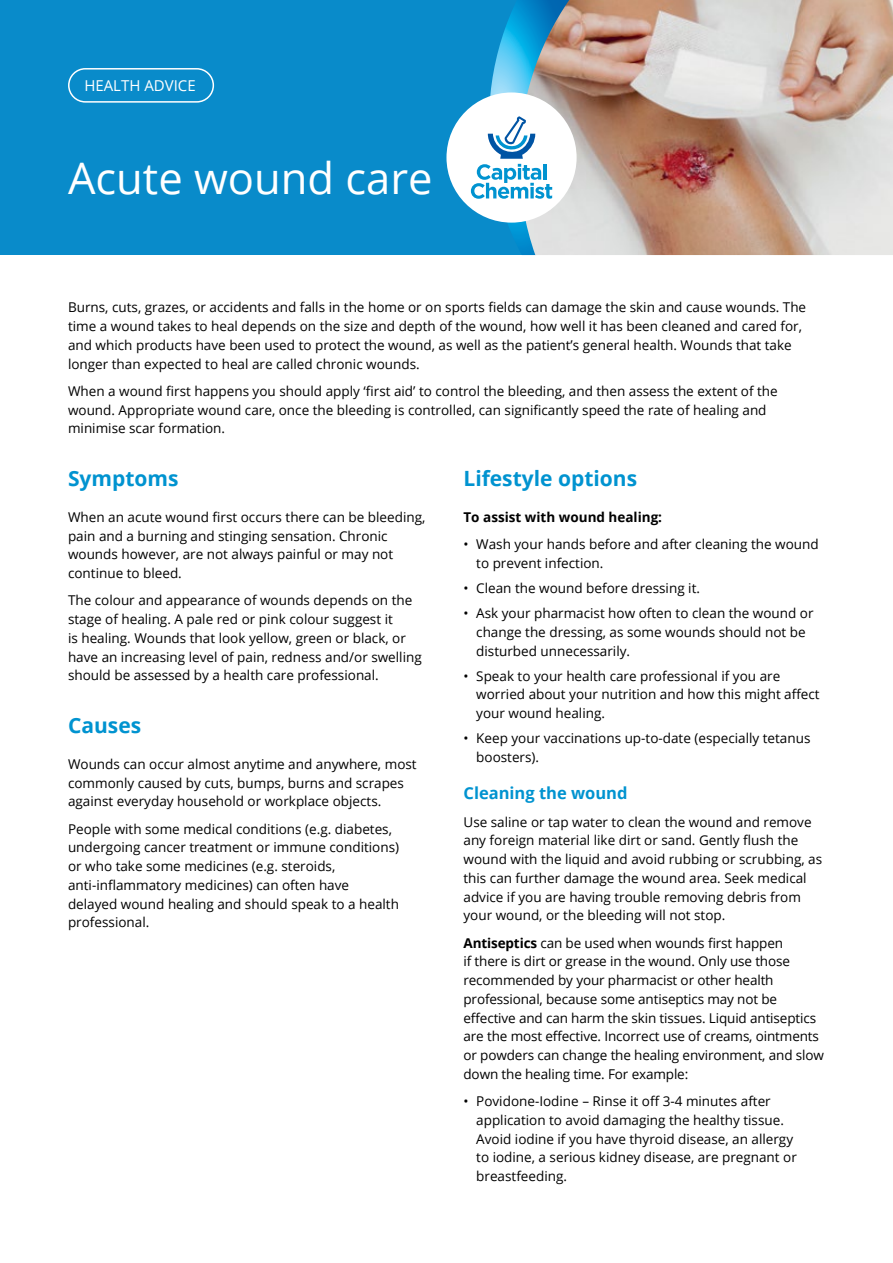
<style>
.page{position:relative;width:893px;height:1263px;background:#fff}
.page>*{position:absolute;margin:0;border:0;box-sizing:border-box;transform-origin:0 0}
.t1{font:43.5px "Open Sans";color:#fff}
.t2{font:700 21px "Open Sans";color:#0093d0}
.t3{font:700 16.5px "Open Sans";color:#0093d0}
.t4{font:15px "Open Sans";color:#fff}
.t5{font:13.5px/18.8px "Open Sans";color:#000}
.t6{font:700 13.5px "Open Sans";color:#000}
.s1{font-weight:700}
</style>
<div class="page">
<div style="left:0;top:0;width:893px;height:255px;background:#098bca"></div>
<div style="left:68px;top:68px;width:146px;height:35px;border:2px solid #fff;border-radius:17px"></div>
<img style="left:580px;top:0;width:313px;height:255px">
<div style="left:446px;top:92px;width:131px;height:131px;background:#fff;border-radius:50%"></div>
<svg style="left:471px;top:0;width:109px;height:255px"></svg>
<p class="t4" style="left:84px;top:75px;width:113px">HEALTH ADVICE</p>
<h1 class="t1" style="left:68px;top:148px;width:366px">Acute wound care</h1>
<p class="t5" style="left:68px;top:298px;width:740px">Burns, cuts, grazes, or accidents and falls in the home or on sports fields can damage the skin and cause wounds. The time a wound takes to heal depends on the size and depth of the wound, how well it has been cleaned and cared for, and which products have been used to protect the wound, as well as the patient’s general health. Wounds that take longer than expected to heal are called chronic wounds.</p>
<p class="t5" style="left:68px;top:381px;width:711px">When a wound first happens you should apply ‘first aid’ to control the bleeding, and then assess the extent of the wound. Appropriate wound care, once the bleeding is controlled, can significantly speed the rate of healing and minimise scar formation.</p>
<h2 class="t2" style="left:68px;top:464px;width:112px">Symptoms</h2>
<p class="t5" style="left:68px;top:507px;width:359px">When an acute wound first occurs there can be bleeding, pain and a burning and stinging sensation. Chronic wounds however, are not always painful or may not continue to bleed.</p>
<p class="t5" style="left:68px;top:591px;width:355px">The colour and appearance of wounds depends on the stage of healing. A pale red or pink colour suggest it<br>is healing. Wounds that look yellow, green or black, or have an increasing level of pain, redness and/or swelling should be assessed by a health care professional.</p>
<h2 class="t2" style="left:68px;top:711px;width:75px">Causes</h2>
<p class="t5" style="left:68px;top:754px;width:350px">Wounds can occur almost anytime and anywhere, most commonly caused by cuts, bumps, burns and scrapes against everyday household or workplace objects.</p>
<p class="t5" style="left:68px;top:819px;width:333px">People with some medical conditions (e.g. diabetes, undergoing cancer treatment or immune conditions) or who take some medicines (e.g. steroids, anti‑inflammatory medicines) can often have delayed wound healing and should speak to a health professional.</p>
<h2 class="t2" style="left:463px;top:464px;width:175px">Lifestyle options</h2>
<p class="t6" style="left:463px;top:507px;width:200px">To assist with wound healing:</p>
<p class="t5" style="left:476px;top:534px;width:344px;text-indent:-13px">• Wash your hands before and after cleaning the wound to prevent infection.</p>
<p class="t5" style="left:463px;top:578px;width:238px">• Clean the wound before dressing it.</p>
<p class="t5" style="left:476px;top:603px;width:339px;text-indent:-13px">• Ask your pharmacist how often to clean the wound or change the dressing, as some wounds should not be disturbed unnecessarily.</p>
<p class="t5" style="left:476px;top:666px;width:345px;text-indent:-13px">• Speak to your health care professional if you are worried about your nutrition and how this might affect your wound healing.</p>
<p class="t5" style="left:476px;top:729px;width:336px;text-indent:-13px">• Keep your vaccinations up-to-date (especially tetanus boosters).</p>
<p class="t3" style="left:463px;top:782px;width:166px">Cleaning the wound</p>
<p class="t5" style="left:463px;top:812px;width:360px">Use saline or tap water to clean the wound and remove any foreign material like dirt or sand. Gently flush the wound with the liquid and avoid rubbing or scrubbing, as this can further damage the wound area. Seek medical advice if you are having trouble removing debris from your wound, or the bleeding will not stop.</p>
<p class="t5" style="left:463px;top:933px;width:362px"><span class="s1">Antiseptics</span> can be used when wounds first happen<br>if there is dirt or grease in the wound. Only use those recommended by your pharmacist or other health professional, because some antiseptics may not be effective and can harm the skin tissues. Liquid antiseptics are the most effective. Incorrect use of creams, ointments or powders can change the healing environment, and slow down the healing time. For example:</p>
<p class="t5" style="left:476px;top:1091px;width:322px;text-indent:-13px">• Povidone-Iodine – Rinse it off 3-4 minutes after application to avoid damaging the healthy tissue.<br>Avoid iodine if you have thyroid disease, an allergy to iodine, a serious kidney disease, are pregnant or breastfeeding.</p>
</div>
